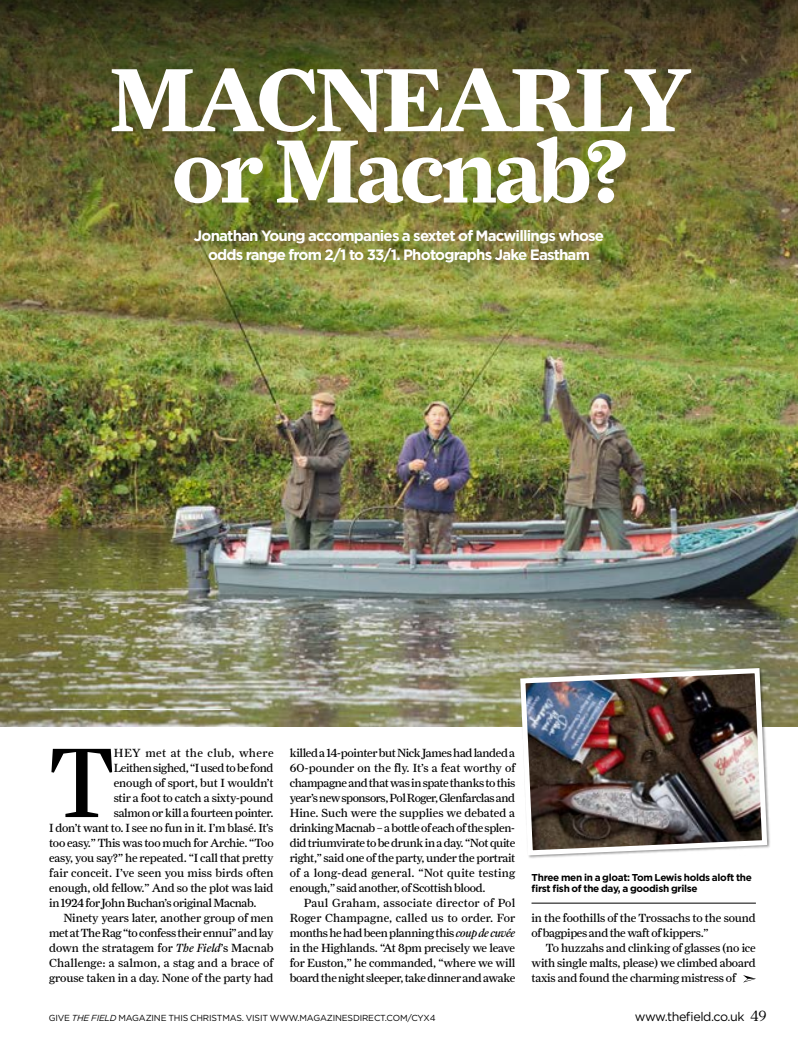
<style>
.page{position:relative;width:798px;height:1046px;background:#fff}
.page>*{position:absolute;margin:0;border:0;box-sizing:border-box;transform-origin:0 0}
.t1{font:99.12px "Farnham Display";color:#000}
.t2{font:700 90px/71.2px "Farnham Display";letter-spacing:-.03em;color:#fff;text-align:center}
.t3{font:700 15px/18.8px "Gotham";letter-spacing:-.055em;color:#fff;text-align:center}
.t4{font:12.5px "Gotham";color:#000}
.t5{font:11.88px/15px "Farnham Display";letter-spacing:-.02em;color:#000;text-align:justify}
.t6{font:11.88px "Farnham Display";letter-spacing:.005em;color:#000}
.t7{font:11.88px "Farnham Display";letter-spacing:.01em;color:#000}
.t8{font:11.88px "Farnham Display";letter-spacing:.03em;color:#000}
.t9{font:700 10px/11.9px "Gotham";letter-spacing:-.03em;color:#000}
.t10{font:8.75px "Gotham";letter-spacing:-.02em;color:#000}
.s1{font-style:italic}
.s2{font-family:"Farnham Display";font-weight:300;font-size:15px}
</style>
<div class="page">
<img style="left:0;top:704px;width:797px;height:22px">
<svg style="left:743px;top:975px;width:12px;height:7px"></svg>
<hr style="left:50px;top:709px;width:180px;height:1px;background:#fff">
<img style="left:517px;top:704px;width:252px;height:153px">
<img style="left:0;top:0;width:797px;height:704px">
<hr style="left:531px;top:902px;width:224px;height:1px;background:#000">
<h2 class="t2" style="left:109px;top:63px;width:583px">Macnearly or Macnab?</h2>
<p class="t3" style="left:194px;top:226px;width:411px">Jonathan Young accompanies a sextet of Macwillings whose odds range from 2/1 to 33/1. Photographs Jake Eastham</p>
<h1 class="t1" style="left:49px;top:724px;width:67px">T</h1>
<p class="t8" style="left:114px;top:745px;width:161px">hey met at the club, where</p>
<p class="t5" style="left:114px;top:760px;width:161px">Leithen sighed, “I used to be fond</p>
<p class="t5" style="left:114px;top:775px;width:161px">enough of sport, but I wouldn’t</p>
<p class="t5" style="left:114px;top:790px;width:161px">stir a foot to catch a sixty-pound</p>
<p class="t5" style="left:114px;top:805px;width:161px">salmon or kill a fourteen pointer.</p>
<p class="t5" style="left:49px;top:820px;width:226px">I don’t want to. I see no fun in it. I’m blasé. It’s</p>
<p class="t5" style="left:49px;top:835px;width:226px">too easy.” This was too much for Archie. “Too</p>
<p class="t5" style="left:49px;top:850px;width:226px">easy, you say?” he repeated. “I call that pretty</p>
<p class="t6" style="left:49px;top:865px;width:226px">fair conceit. I’ve seen you miss birds often</p>
<p class="t5" style="left:49px;top:880px;width:226px">enough, old fellow.” And so the plot was laid</p>
<p class="t5" style="left:49px;top:895px;width:209px">in 1924 for John Buchan’s original Macnab.</p>
<p class="t5" style="left:63px;top:910px;width:212px">Ninety years later, another group of men</p>
<p class="t5" style="left:49px;top:925px;width:226px">met at The Rag “to confess their ennui” and lay</p>
<p class="t6" style="left:49px;top:940px;width:226px">down the stratagem for <span class="s1">The Field</span>’s Macnab</p>
<p class="t7" style="left:49px;top:955px;width:226px">Challenge: a salmon, a stag and a brace of</p>
<p class="t5" style="left:49px;top:970px;width:226px">grouse taken in a day. None of the party had</p>
<p class="t5" style="left:289px;top:745px;width:227px">killed a 14-pointer but Nick James had landed a 60-pounder on the fly. It’s a feat worthy of champagne and that was in spate thanks to this year’s new sponsors, Pol Roger, Glenfarclas and Hine. Such were the supplies we debated a drinking Macnab – a bottle of each of the splen&shy;did triumvirate to be drunk in a day. “Not quite right,” said one of the party, under the portrait of a long-dead general. “Not quite testing enough,” said another, of Scottish blood.</p>
<p class="t5" style="left:289px;top:895px;width:227px;text-indent:14px">Paul Graham, associate director of Pol Roger Champagne, called us to order. For months he had been planning this <span class="s1">coup de cuvée </span>in the Highlands. “At 8pm precisely we leave for Euston,” he commanded, “where we will board the night sleeper, take dinner and awake</p>
<p class="t9" style="left:531px;top:870px;width:222px">Three men in a gloat: Tom Lewis holds aloft the first fish of the day, a goodish grilse</p>
<p class="t5" style="left:531px;top:910px;width:226px">in the foothills of the Trossachs to the sound of bagpipes and the waft of kippers.”</p>
<p class="t5" style="left:531px;top:940px;width:226px;text-indent:14px">To huzzahs and clinking of glasses (no ice with single malts, please) we climbed aboard taxis and found the charming mistress of</p>
<p class="t10" style="left:49px;top:1012px;width:388px">GIVE <span class="s1">the field</span> MAGAZINE THIS CHRISTMAS. VISIT WWW.MAGAZINESDIRECT.COM/CYX4</p>
<p class="t4" style="left:634px;top:1009px;width:133px">WWW.THEFIELD.CO.UK <span class="s2">49</span></p>
</div>
